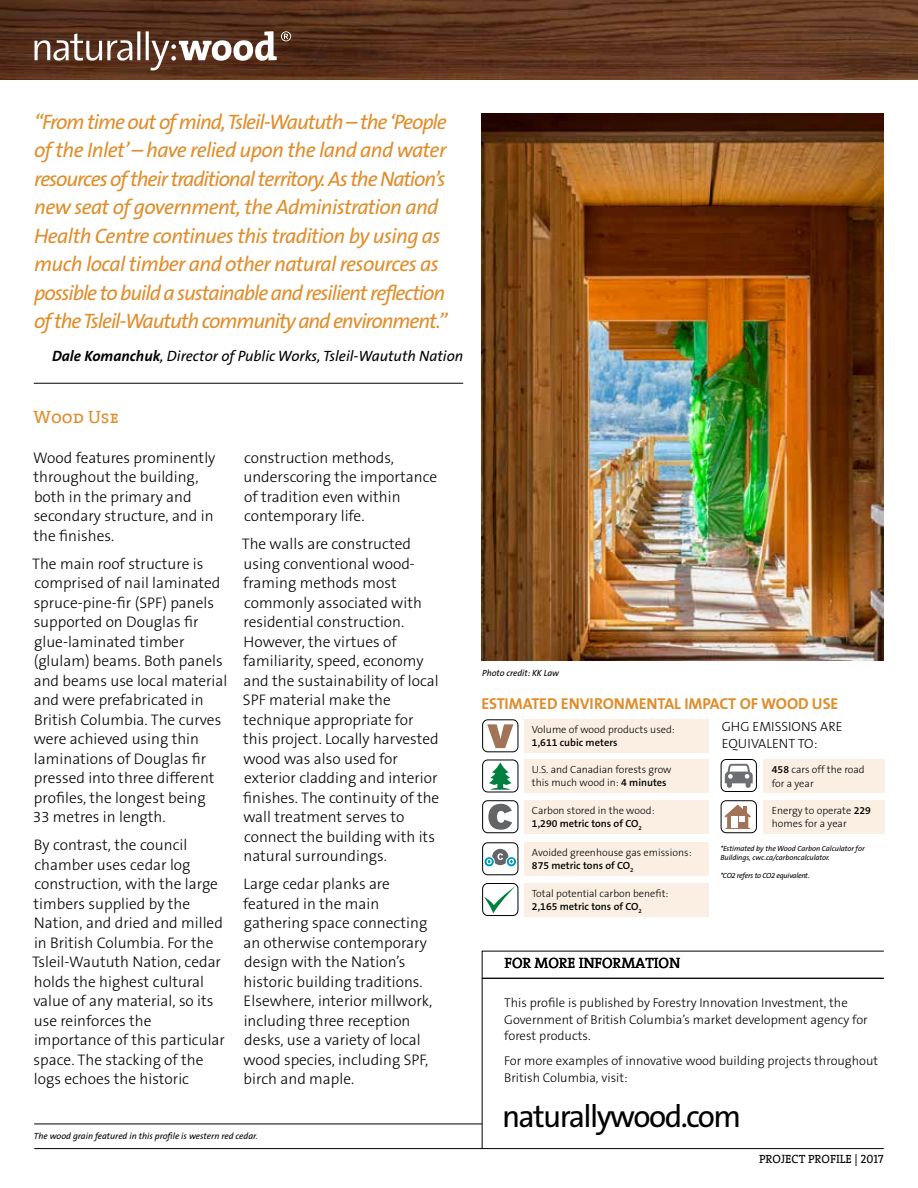
<style>
.page{position:relative;width:918px;height:1188px;background:#fff}
.page>*{position:absolute;margin:0;border:0;box-sizing:border-box;transform-origin:0 0}
.t1{font:31.5px "The Sans B5 Plain";letter-spacing:-.05em;color:#000}
.t2{font:italic 21px/28.5px "The Sans B5 Plain";letter-spacing:-.05em;color:#e08d2b}
.t3{font:18px "The Serif 5 Regular Caps";color:#e08d2b}
.t4{font:700 15.9px "The Sans B7";letter-spacing:-.005em;color:#e08d2b}
.t5{font:300 15.3px/19.5px "The Sans B3";color:#000}
.t6{font:italic 15px "The Sans B5 Plain";color:#000}
.t7{font:15px "The Serif 5 Regular Caps";letter-spacing:-.005em;color:#000}
.t8{font:300 13.35px/17px "The Sans B3";color:#000}
.t9{font:300 12.75px/16.5px "The Sans B3";color:#000}
.t10{font:12px "The Serif 5 Regular Caps";color:#000}
.t11{font:300 10.5px/13.2px "The Sans B3";color:#000}
.t12{font:600 10.5px "The Sans B6";color:#000}
.t13{font:italic 9px "The Sans B5 Plain";color:#000}
.t14{font:italic 7.5px/9px "The Sans B5 Plain";letter-spacing:-.005em;color:#000}
.t15{font:italic 7.5px "The Sans B5 Plain";letter-spacing:-.03em;color:#000}
.s1{font-family:"The Sans B7";font-weight:700}
.s2{font-family:"The Sans B6";font-weight:600}
</style>
<div class="page">
<img style="left:0;top:0;width:918px;height:79px">
<img style="left:482px;top:113px;width:402px;height:547px">
<svg style="left:34px;top:31px;width:257px;height:39px"></svg>
<hr style="left:34px;top:1148px;width:850px;height:1px;background:#000">
<svg style="left:482px;top:951px;width:402px;height:198px"></svg>
<hr style="left:482px;top:978px;width:402px;height:1px;background:#000">
<hr style="left:34px;top:1124px;width:448px;height:1px;background:#000">
<hr style="left:34px;top:383px;width:429px;height:1px;background:#000">
<div style="left:482px;top:719px;width:36px;height:33px;border:1px solid #000;border-radius:5px"></div>
<svg style="left:487px;top:724px;width:26px;height:24px"></svg>
<div style="left:482px;top:760px;width:36px;height:32px;border:1px solid #000;border-radius:5px"></div>
<svg style="left:489px;top:762px;width:23px;height:28px"></svg>
<div style="left:482px;top:842px;width:36px;height:33px;border:1px solid #000;border-radius:5px"></div>
<div style="left:492px;top:849px;width:16px;height:16px;background:#636466;border-radius:50%"></div>
<svg style="left:484px;top:857px;width:10px;height:10px"></svg>
<div style="left:484px;top:856px;width:11px;height:11px;border:1px solid #fff;border-radius:50%"></div>
<svg style="left:487px;top:853px;width:16px;height:11px"></svg>
<svg style="left:506px;top:857px;width:11px;height:10px"></svg>
<div style="left:506px;top:856px;width:11px;height:11px;border:1px solid #fff;border-radius:50%"></div>
<svg style="left:509px;top:859px;width:5px;height:5px"></svg>
<div style="left:721px;top:759px;width:36px;height:33px;border:1px solid #000;border-radius:5px"></div>
<svg style="left:725px;top:764px;width:28px;height:24px"></svg>
<div style="left:482px;top:800px;width:36px;height:33px;border:1px solid #000;border-radius:5px"></div>
<svg style="left:488px;top:804px;width:24px;height:26px"></svg>
<div style="left:482px;top:883px;width:36px;height:33px;border:1px solid #000;border-radius:5px"></div>
<svg style="left:484px;top:886px;width:32px;height:27px"></svg>
<div style="left:721px;top:800px;width:36px;height:33px;border:1px solid #000;border-radius:5px"></div>
<svg style="left:724px;top:804px;width:27px;height:25px"></svg>
<div style="left:524px;top:720px;width:185px;height:33px;background:#faefe2"></div>
<div style="left:524px;top:760px;width:185px;height:33px;background:#faefe2"></div>
<div style="left:524px;top:843px;width:185px;height:33px;background:#faefe2"></div>
<div style="left:763px;top:760px;width:122px;height:33px;background:#faefe2"></div>
<div style="left:524px;top:801px;width:185px;height:33px;background:#faefe2"></div>
<div style="left:524px;top:883px;width:185px;height:34px;background:#faefe2"></div>
<div style="left:763px;top:800px;width:122px;height:33px;background:#faefe2"></div>
<p class="t2" style="left:34px;top:108px;width:415px">“From time out of mind, Tsleil-Waututh – the ‘People of the Inlet’ – have relied upon the land and water resources of their traditional territory. As the Nation’s new seat of government, the Administration and Health Centre continues this tradition by using as much local timber and other natural resources as possible to build a sustainable and resilient reflection of the Tsleil-Waututh community and environment.”</p>
<p class="t6" style="left:52px;top:348px;width:413px"><span class="s1">Dale Komanchuk</span>, Director of Public Works, Tsleil-Waututh Nation</p>
<p class="t3" style="left:33px;top:402px;width:87px">Wood Use</p>
<p class="t5" style="left:33px;top:448px;width:184px">Wood features prominently throughout the building, both in the primary and secondary structure, and in the finishes.</p>
<p class="t5" style="left:32px;top:554px;width:197px">The main roof structure is comprised of nail laminated spruce-pine-fir (SPF) panels supported on Douglas fir glue-laminated timber (glulam) beams. Both panels and beams use local material and were prefabricated in<br>British Columbia. The curves were achieved using thin laminations of Douglas fir pressed into three different profiles, the longest being<br>33 metres in length.</p>
<p class="t5" style="left:32px;top:836px;width:195px">By contrast, the council chamber uses cedar log construction, with the large timbers supplied by the<br>Nation, and dried and milled in British Columbia. For the<br>Tsleil-Waututh Nation, cedar holds the highest cultural value of any material, so its use reinforces the importance of this particular space. The stacking of the logs echoes the historic</p>
<p class="t5" style="left:244px;top:448px;width:195px">construction methods, underscoring the importance of tradition even within contemporary life.</p>
<p class="t5" style="left:242px;top:535px;width:199px">The walls are constructed using conventional wood&shy;framing methods most commonly associated with residential construction.<br>However, the virtues of familiarity, speed, economy and the sustainability of local<br>SPF material make the technique appropriate for this project. Locally harvested wood was also used for exterior cladding and interior finishes. The continuity of the wall treatment serves to connect the building with its natural surroundings.</p>
<p class="t5" style="left:243px;top:875px;width:191px">Large cedar planks are featured in the main gathering space connecting an otherwise contemporary design with the Nation’s historic building traditions.<br>Elsewhere, interior millwork, including three reception desks, use a variety of local wood species, including SPF, birch and maple.</p>
<p class="t13" style="left:34px;top:1131px;width:226px">The wood grain featured in this profile is western red cedar.</p>
<p class="t13" style="left:482px;top:668px;width:79px">Photo credit: KK Law</p>
<p class="t4" style="left:482px;top:696px;width:358px">ESTIMATED ENVIRONMENTAL IMPACT OF WOOD USE</p>
<p class="t11" style="left:532px;top:723px;width:144px">Volume of wood products used:</p>
<p class="t12" style="left:532px;top:737px;width:87px">1,611 cubic meters</p>
<p class="t11" style="left:532px;top:763px;width:141px">U.S. and Canadian forests grow this much wood in: <span class="s2">4 minutes</span></p>
<p class="t8" style="left:722px;top:718px;width:122px">GHG EMISSIONS ARE<br>EQUIVALENT TO:</p>
<p class="t11" style="left:772px;top:764px;width:94px"><span class="s2">458</span> cars off the road for a year</p>
<p class="t11" style="left:532px;top:804px;width:124px">Carbon stored in the wood:</p>
<p class="t12" style="left:532px;top:818px;width:111px">1,290 metric tons of CO<sub>2</sub></p>
<p class="t11" style="left:772px;top:804px;width:101px">Energy to operate <span class="s2">229 </span>homes for a year</p>
<p class="t11" style="left:532px;top:846px;width:161px">Avoided greenhouse gas emissions:</p>
<p class="t12" style="left:532px;top:860px;width:103px">875 metric tons of CO<sub>2</sub></p>
<p class="t14" style="left:720px;top:844px;width:146px">*Estimated by the Wood Carbon Calculator for<br>Buildings, cwc.ca/carboncalculator.</p>
<p class="t15" style="left:720px;top:871px;width:91px">*CO2 refers to CO2 equivalent.</p>
<p class="t11" style="left:532px;top:887px;width:138px">Total potential carbon benefit:</p>
<p class="t12" style="left:532px;top:901px;width:111px">2,165 metric tons of CO<sub>2</sub></p>
<p class="t7" style="left:505px;top:950px;width:177px">FOR MORE INFORMATION</p>
<p class="t9" style="left:504px;top:995px;width:365px">This profile is published by Forestry Innovation Investment, the<br>Government of British Columbia’s market development agency for forest products.</p>
<p class="t9" style="left:504px;top:1053px;width:375px">For more examples of innovative wood building projects throughout<br>British Columbia, visit:</p>
<h1 class="t1" style="left:502px;top:1100px;width:241px">naturallywood.com</h1>
<p class="t10" style="left:759px;top:1149px;width:126px">PROJECT PROFILE | 2017</p>
</div>
